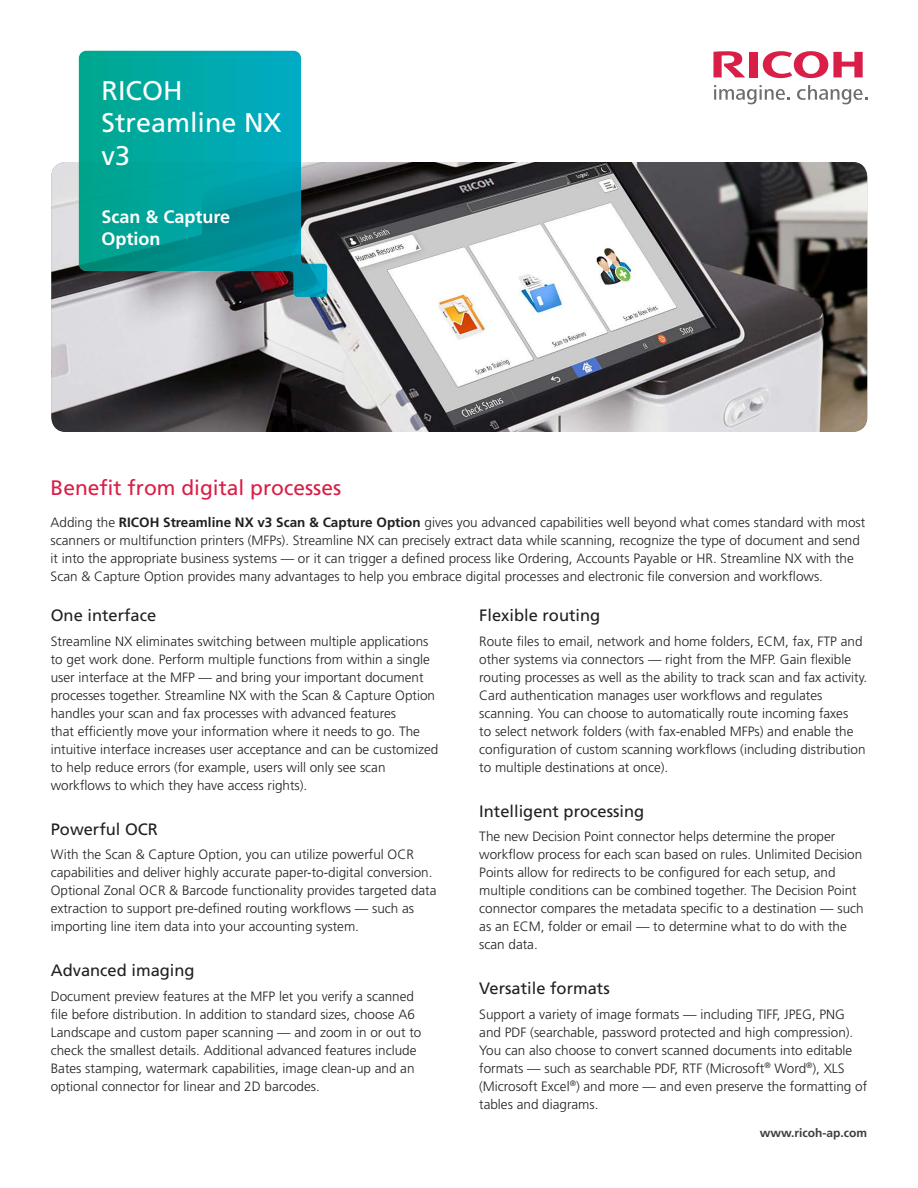
<style>
.page{position:relative;width:918px;height:1188px;background:#fff}
.page>*{position:absolute;margin:0;border:0;box-sizing:border-box;transform-origin:0 0}
.t1{font:27px/32.4px "Frutiger LT Std";color:#fff}
.t2{font:21px "Frutiger LT Std";color:#d91e47}
.t3{font:700 18px/21.6px "Frutiger LT Std";color:#fff}
.t4{font:16.5px "Frutiger LT Std";color:#231f20}
.t5{font:300 13.5px/18px "Frutiger LT Std";color:#231f20}
.t6{font:700 12px "Frutiger LT Std";color:#3e3e3f}
.s1{font-weight:700}
</style>
<div class="page">
<svg style="left:763px;top:51px;width:100px;height:27px"></svg>
<div style="left:749px;top:52px;width:9px;height:25px;background:#d91e47"></div>
<svg style="left:714px;top:51px;width:31px;height:26px"></svg>
<svg style="left:714px;top:85px;width:76px;height:20px"></svg>
<svg style="left:797px;top:85px;width:70px;height:20px"></svg>
<img style="left:51px;top:162px;width:816px;height:270px">
<svg style="left:79px;top:51px;width:248px;height:246px;background:#1c9f9f"></svg>
<h1 class="t1" style="left:102px;top:74px;width:182px">RICOH<br>Streamline NX v3</h1>
<h3 class="t3" style="left:102px;top:206px;width:130px">Scan &amp; Capture<br>Option</h3>
<h2 class="t2" style="left:51px;top:475px;width:292px">Benefit from digital processes</h2>
<p class="t5" style="left:51px;top:513px;width:816px">Adding the <span class="s1">RICOH Streamline NX v3 Scan &amp; Capture Option</span> gives you advanced capabilities well beyond what comes standard with most scanners or multifunction printers (MFPs). Streamline NX can precisely extract data while scanning, recognize the type of document and send it into the appropriate business systems — or it can trigger a defined process like Ordering, Accounts Payable or HR. Streamline NX with the Scan &amp; Capture Option provides many advantages to help you embrace digital processes and electronic file conversion and workflows.</p>
<p class="t4" style="left:51px;top:606px;width:107px">One interface</p>
<p class="t5" style="left:51px;top:633px;width:389px">Streamline NX eliminates switching between multiple applications to get work done. Perform multiple functions from within a single user interface at the MFP — and bring your important document processes together. Streamline NX with the Scan &amp; Capture Option handles your scan and fax processes with advanced features<br>that efficiently move your information where it needs to go. The intuitive interface increases user acceptance and can be customized to help reduce errors (for example, users will only see scan workflows to which they have access rights).</p>
<p class="t4" style="left:51px;top:819px;width:109px">Powerful OCR</p>
<p class="t5" style="left:51px;top:846px;width:387px">With the Scan &amp; Capture Option, you can utilize powerful OCR capabilities and deliver highly accurate paper-to-digital conversion.<br>Optional Zonal OCR &amp; Barcode functionality provides targeted data extraction to support pre-defined routing workflows — such as importing line item data into your accounting system.</p>
<p class="t4" style="left:51px;top:961px;width:145px">Advanced imaging</p>
<p class="t5" style="left:51px;top:987px;width:372px">Document preview features at the MFP let you verify a scanned file before distribution. In addition to standard sizes, choose A6<br>Landscape and custom paper scanning — and zoom in or out to check the smallest details. Additional advanced features include Bates stamping, watermark capabilities, image clean-up and an optional connector for linear and 2D barcodes.</p>
<p class="t4" style="left:479px;top:606px;width:123px">Flexible routing</p>
<p class="t5" style="left:479px;top:633px;width:389px">Route files to email, network and home folders, ECM, fax, FTP and other systems via connectors — right from the MFP. Gain flexible routing processes as well as the ability to track scan and fax activity.<br>Card authentication manages user workflows and regulates scanning. You can choose to automatically route incoming faxes<br>to select network folders (with fax-enabled MFPs) and enable the configuration of custom scanning workflows (including distribution to multiple destinations at once).</p>
<p class="t4" style="left:479px;top:801px;width:167px">Intelligent processing</p>
<p class="t5" style="left:479px;top:828px;width:386px">The new Decision Point connector helps determine the proper workflow process for each scan based on rules. Unlimited Decision Points allow for redirects to be configured for each setup, and multiple conditions can be combined together. The Decision Point connector compares the metadata specific to a destination — such as an ECM, folder or email — to determine what to do with the scan data.</p>
<p class="t4" style="left:479px;top:979px;width:132px">Versatile formats</p>
<p class="t5" style="left:479px;top:1005px;width:389px">Support a variety of image formats — including TIFF, JPEG, PNG and PDF (searchable, password protected and high compression).<br>You can also choose to convert scanned documents into editable formats — such as searchable PDF, RTF (Microsoft<sup>®</sup> Word<sup>®</sup>), XLS (Microsoft Excel<sup>®</sup>) and more — and even preserve the formatting of tables and diagrams.</p>
<p class="t6" style="left:760px;top:1126px;width:109px">www.ricoh-ap.com</p>
</div>
